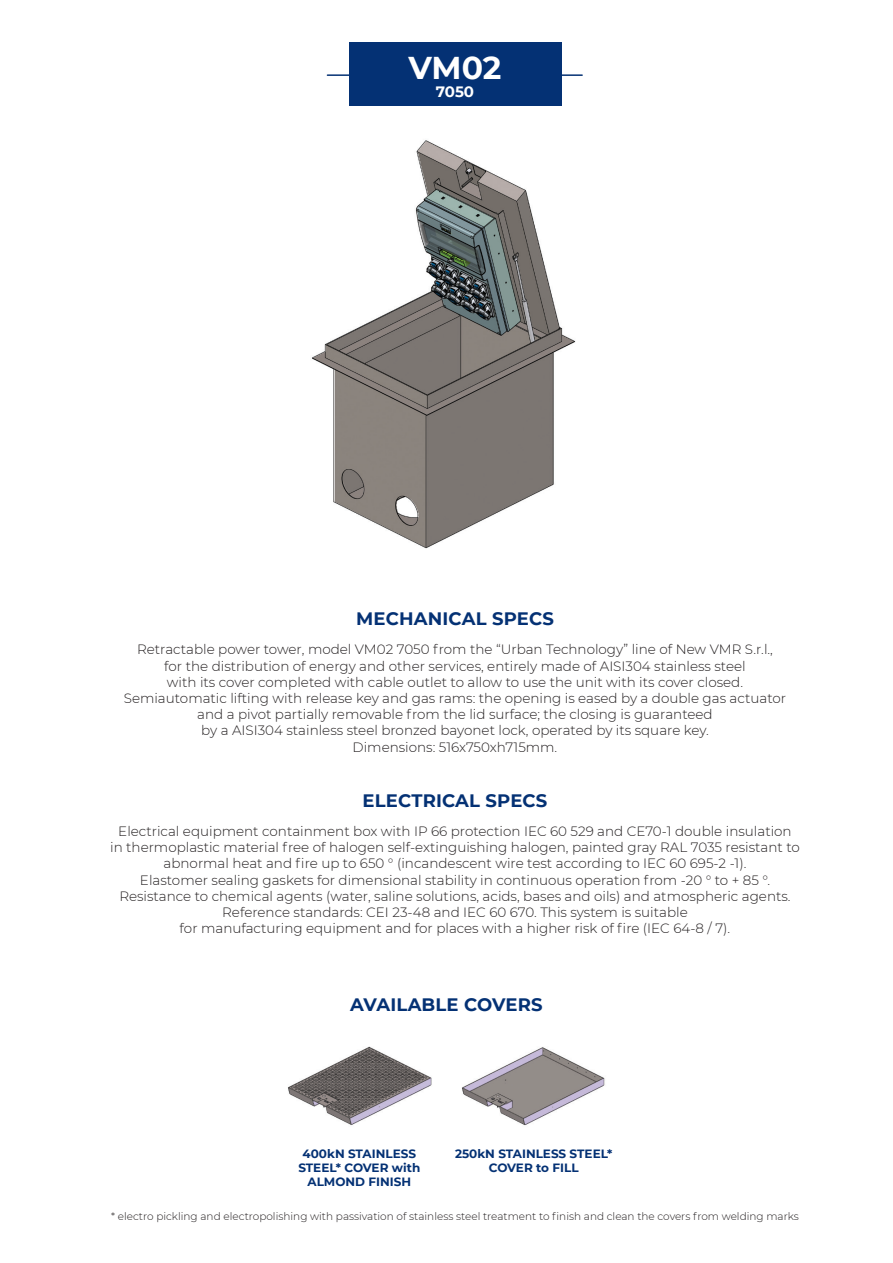
<style>
.page{position:relative;width:893px;height:1263px;background:#fff}
.page>*{position:absolute;margin:0;border:0;box-sizing:border-box;transform-origin:0 0}
.t1{font:700 31.5px "Montserrat";color:#fff}
.t2{font:700 18px "Montserrat";letter-spacing:.01em;color:#043174}
.t3{font:700 15px "Montserrat";color:#fff}
.t4{font:300 13.5px/16.2px "Montserrat";color:#231f20;text-align:center}
.t5{font:700 12px/14.4px "Montserrat";color:#043174;text-align:center}
.t6{font:300 10.5px "Montserrat";color:#231f20}
</style>
<div class="page">
<div style="left:349px;top:43px;width:212px;height:63px;background:#043174"></div>
<hr style="left:327px;top:74px;width:43px;height:2px;background:#043174">
<hr style="left:540px;top:74px;width:42px;height:2px;background:#043174">
<img style="left:312px;top:140px;width:264px;height:409px">
<img style="left:288px;top:1046px;width:144px;height:79px">
<img style="left:462px;top:1047px;width:143px;height:79px">
<p class="t1" style="left:409px;top:45px;width:94px">VM02</p>
<p class="t3" style="left:436px;top:81px;width:40px">7050</p>
<p class="t2" style="left:356px;top:606px;width:199px">MECHANICAL SPECS</p>
<p class="t4" style="left:137px;top:641px;width:637px">Retractable power tower, model VM02 7050 from the “Urban Technology” line of New VMR S.r.l.,</p>
<p class="t4" style="left:164px;top:657px;width:583px">for the distribution of energy and other services, entirely made of AISI304 stainless steel</p>
<p class="t4" style="left:167px;top:673px;width:577px">with its cover completed with cable outlet to allow to use the unit with its cover closed.</p>
<p class="t4" style="left:124px;top:690px;width:664px">Semiautomatic lifting with release key and gas rams: the opening is eased by a double gas actuator</p>
<p class="t4" style="left:197px;top:706px;width:517px">and a pivot partially removable from the lid surface; the closing is guaranteed</p>
<p class="t4" style="left:201px;top:722px;width:509px">by a AISI304 stainless steel bronzed bayonet lock, operated by its square key.</p>
<p class="t4" style="left:353px;top:738px;width:206px">Dimensions: 516x750xh715mm.</p>
<p class="t2" style="left:363px;top:787px;width:186px">ELECTRICAL SPECS</p>
<p class="t4" style="left:118px;top:823px;width:675px">Electrical equipment containment box with IP 66 protection IEC 60 529 and CE70-1 double insulation</p>
<p class="t4" style="left:110px;top:839px;width:691px">in thermoplastic material free of halogen self-extinguishing halogen, painted gray RAL 7035 resistant to abnormal heat and fire up to 650 ° (incandescent wire test according to IEC 60 695-2 -1).</p>
<p class="t4" style="left:140px;top:871px;width:631px">Elastomer sealing gaskets for dimensional stability in continuous operation from -20 ° to + 85 °.</p>
<p class="t4" style="left:119px;top:887px;width:673px">Resistance to chemical agents (water, saline solutions, acids, bases and oils) and atmospheric agents.<br>Reference standards: CEI 23-48 and IEC 60 670. This system is suitable</p>
<p class="t4" style="left:180px;top:920px;width:552px">for manufacturing equipment and for places with a higher risk of fire (IEC 64-8 / 7).</p>
<p class="t2" style="left:350px;top:991px;width:194px">AVAILABLE COVERS</p>
<p class="t5" style="left:298px;top:1145px;width:123px">400kN STAINLESS<br>STEEL* COVER with<br>ALMOND FINISH</p>
<p class="t5" style="left:455px;top:1145px;width:159px">250kN STAINLESS STEEL*<br>COVER to FILL</p>
<p class="t6" style="left:111px;top:1209px;width:689px">* electro pickling and electropolishing with passivation of stainless steel treatment to finish and clean the covers from welding marks</p>
</div>
